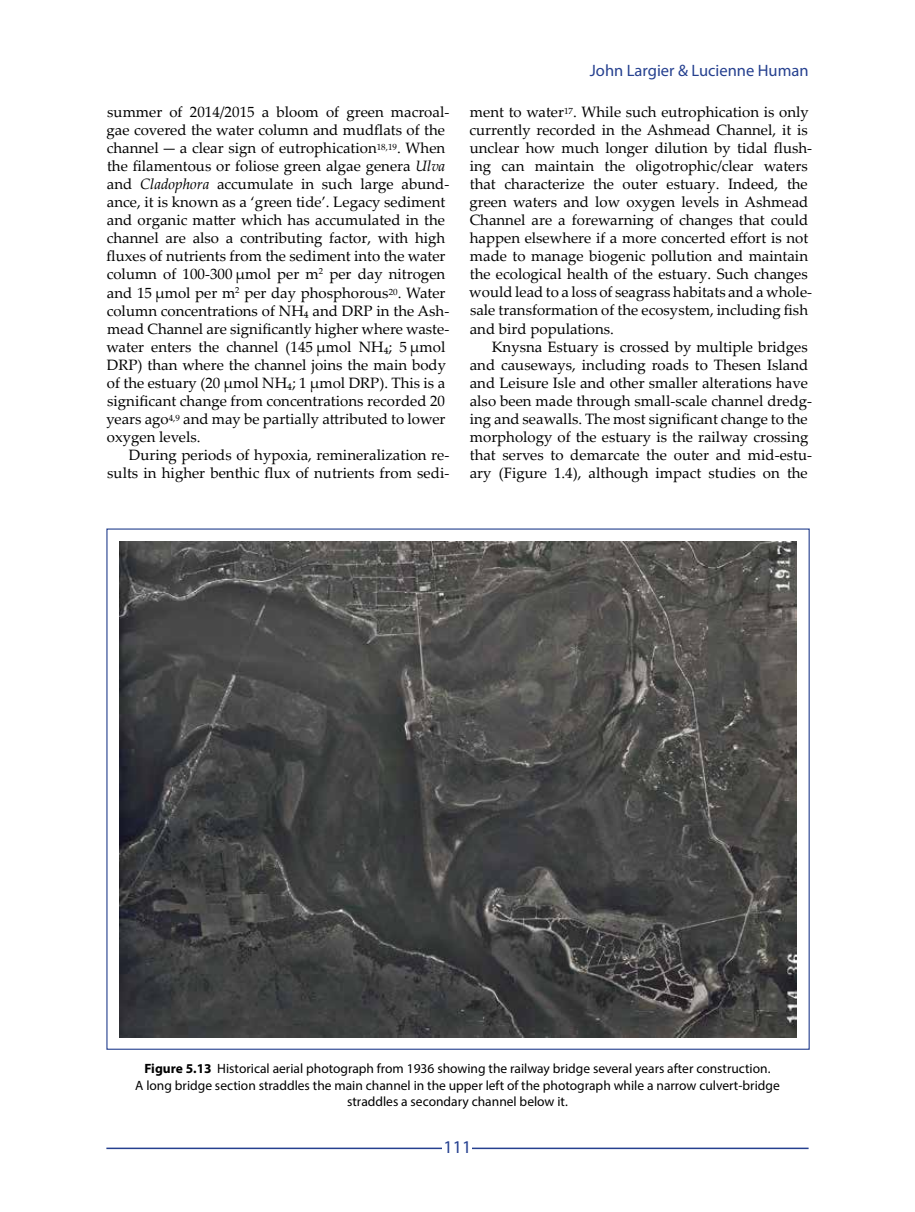
<style>
.page{position:relative;width:915px;height:1212px;background:#fff}
.page>*{position:absolute;margin:0;border:0;box-sizing:border-box;transform-origin:0 0}
.t1{font:18px "Myriad Pro";color:#25408f}
.t2{font:16.5px "Myriad Pro";color:#25408f}
.t3{font:15px/18px "Palatino Linotype";color:#000}
.t4{font:13.5px/16.2px "Myriad Pro";color:#000;text-align:center}
.s1{font-style:italic}
.s2{font-weight:700}
</style>
<div class="page">
<hr style="left:106px;top:1147px;width:702px;height:2px;background:#25408f">
<div style="left:442px;top:1140px;width:30px;height:14px;background:#fff"></div>
<img style="left:120px;top:541px;width:676px;height:496px">
<p class="t3" style="left:106px;top:103px;width:344px">summer of 2014/2015 a bloom of green macroal&shy;gae covered the water column and mudflats of the channel — a clear sign of eutrophication<sup>18,19</sup>. When the filamentous or foliose green algae genera <span class="s1">Ulva </span>and <span class="s1">Cladophora</span> accumulate in such large abund&shy;ance, it is known as a ‘green tide’. Legacy sediment and organic matter which has accumulated in the channel are also a contributing factor, with high fluxes of nutrients from the sediment into the water column of 100-300 µmol per m<sup>2</sup> per day nitrogen and 15 µmol per m<sup>2</sup> per day phosphorous<sup>20</sup>. Water column concentrations of NH₄ and DRP in the Ash&shy;mead Channel are significantly higher where waste&shy;water enters the channel (145 µmol NH₄; 5 µmol DRP) than where the channel joins the main body of the estuary (20 µmol NH₄; 1 µmol DRP). This is a significant change from concentrations recorded 20 years ago<sup>4,9</sup> and may be partially attributed to lower oxygen levels.</p>
<p class="t3" style="left:107px;top:445px;width:343px;text-align:right">During periods of hypoxia, remineralization re&shy;sults in higher benthic flux of nutrients from sedi-</p>
<p class="t2" style="left:589px;top:60px;width:220px">John Largier &amp; Lucienne Human</p>
<p class="t3" style="left:469px;top:103px;width:344px">ment to water<sup>17</sup>. While such eutrophication is only currently recorded in the Ashmead Channel, it is unclear how much longer dilution by tidal flush&shy;ing can maintain the oligotrophic/clear waters that characterize the outer estuary. Indeed, the green waters and low oxygen levels in Ashmead Channel are a forewarning of changes that could happen elsewhere if a more concerted effort is not made to manage biogenic pollution and maintain the ecological health of the estuary. Such changes would lead to a loss of seagrass habitats and a whole&shy;sale transformation of the ecosystem, including fish and bird populations.</p>
<p class="t3" style="left:469px;top:337px;width:344px;text-indent:22px">Knysna Estuary is crossed by multiple bridges and causeways, including roads to Thesen Island and Leisure Isle and other smaller alterations have also been made through small-scale channel dredg&shy;ing and seawalls. The most significant change to the morphology of the estuary is the railway crossing that serves to demarcate the outer and mid-estu&shy;ary (Figure 1.4), although impact studies on the</p>
<p class="t4" style="left:135px;top:1060px;width:645px"><span class="s2">Figure 5.13</span> Historical aerial photograph from 1936 showing the railway bridge several years after construction.<br>A long bridge section straddles the main channel in the upper left of the photograph while a narrow culvert-bridge straddles a secondary channel below it.</p>
<p class="t1" style="left:443px;top:1136px;width:29px">111</p>
</div>
